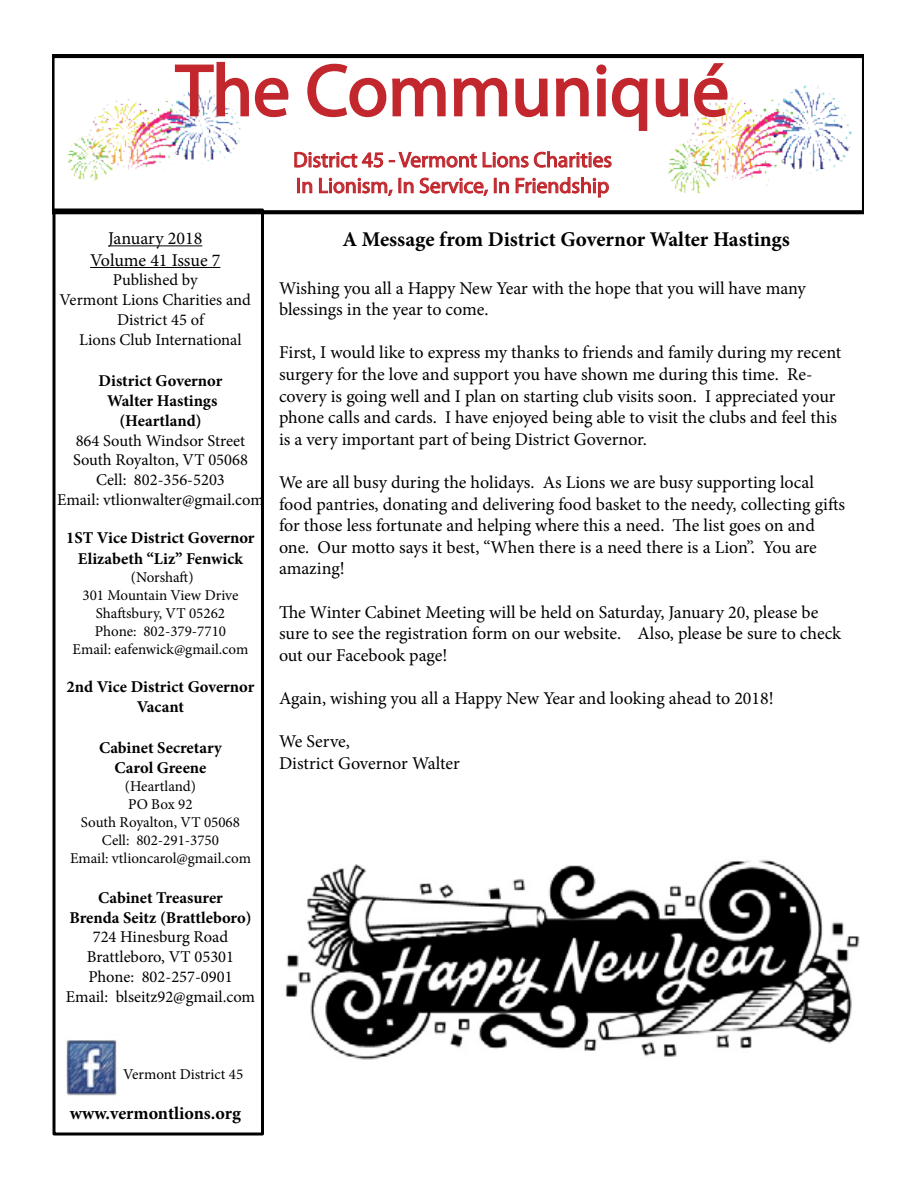
<style>
.page{position:relative;width:918px;height:1188px;background:#fff}
.page>*{position:absolute;margin:0;border:0;box-sizing:border-box;transform-origin:0 0}
.t1{font:73.8px "Myriad Pro";color:#c1272d}
.t2{font:21.45px/25.8px "Myriad Pro";color:#c1272d}
.t3{font:700 21px "Minion Pro";color:#000}
.t4{font:18px/21.6px "Minion Pro";letter-spacing:-.005em;color:#000}
.t5{font:700 18px "Minion Pro";color:#000}
.t6{font:16.5px/19.8px "Minion Pro";color:#000;text-align:center}
.t7{font:700 16.5px/19.8px "Minion Pro";color:#000;text-align:center}
.t8{font:15px/18px "Minion Pro";color:#000;text-align:center}
</style>
<div class="page">
<hr style="left:108px;top:245px;width:94px;height:1px;background:#000">
<hr style="left:90px;top:267px;width:130px;height:1px;background:#000">
<div style="left:52px;top:208px;width:212px;height:928px;border:3px solid #000"></div>
<img style="left:66px;top:1040px;width:51px;height:56px">
<img style="left:285px;top:860px;width:575px;height:200px">
<svg style="left:52px;top:54px;width:812px;height:160px"></svg>
<svg style="left:174px;top:61px;width:115px;height:57px"></svg>
<svg style="left:306px;top:63px;width:141px;height:55px"></svg>
<svg style="left:453px;top:77px;width:55px;height:40px"></svg>
<svg style="left:514px;top:78px;width:35px;height:40px"></svg>
<svg style="left:555px;top:63px;width:94px;height:69px"></svg>
<svg style="left:655px;top:61px;width:74px;height:57px"></svg>
<svg style="left:294px;top:146px;width:318px;height:69px"></svg>
<h1 class="t1" style="left:176px;top:45px;width:555px">The Communiqué</h1>
<p class="t2" style="left:293px;top:147px;width:320px">District 45 - Vermont Lions Charities<br>In Lionism, In Service, In Friendship</p>
<p class="t4" style="left:90px;top:228px;width:132px;text-align:center">January 2018<br>Volume 41 Issue 7</p>
<p class="t6" style="left:113px;top:270px;width:86px">Published by</p>
<p class="t6" style="left:60px;top:290px;width:193px">Vermont Lions Charities and</p>
<p class="t6" style="left:117px;top:310px;width:88px">District 45 of</p>
<p class="t6" style="left:79px;top:330px;width:164px">Lions Club International</p>
<p class="t7" style="left:99px;top:371px;width:125px">District Governor<br>Walter Hastings (Heartland)</p>
<p class="t6" style="left:57px;top:431px;width:208px">864 South Windsor Street<br>South Royalton, VT 05068<br>Cell: 802-356-5203<br>Email: vtlionwalter@gmail.com</p>
<p class="t7" style="left:66px;top:527px;width:190px;line-height:21.6px">1ST Vice District Governor<br>Elizabeth “Liz” Fenwick</p>
<p class="t8" style="left:73px;top:569px;width:177px">(Norshaft)<br>301 Mountain View Drive<br>Shaftsbury, VT 05262<br>Phone: 802-379-7710<br>Email: eafenwick@gmail.com</p>
<p class="t7" style="left:67px;top:677px;width:189px">2nd Vice District Governor<br>Vacant</p>
<p class="t7" style="left:99px;top:738px;width:124px">Cabinet Secretary<br>Carol Greene</p>
<p class="t8" style="left:70px;top:778px;width:182px">(Heartland)<br>PO Box 92<br>South Royalton, VT 05068<br>Cell: 802-291-3750<br>Email: vtlioncarol@gmail.com</p>
<p class="t7" style="left:69px;top:888px;width:184px">Cabinet Treasurer<br>Brenda Seitz (Brattleboro)</p>
<p class="t6" style="left:66px;top:927px;width:191px">724 Hinesburg Road<br>Brattleboro, VT 05301<br>Phone: 802-257-0901<br>Email: blseitz92@gmail.com</p>
<p class="t3" style="left:342px;top:225px;width:449px">A Message from District Governor Walter Hastings</p>
<p class="t4" style="left:279px;top:277px;width:528px">Wishing you all a Happy New Year with the hope that you will have many blessings in the year to come.</p>
<p class="t4" style="left:279px;top:342px;width:564px">First, I would like to express my thanks to friends and family during my recent surgery for the love and support you have shown me during this time. Re&shy;covery is going well and I plan on starting club visits soon. I appreciated your phone calls and cards. I have enjoyed being able to visit the clubs and feel this is a very important part of being District Governor.</p>
<p class="t4" style="left:279px;top:472px;width:568px">We are all busy during the holidays. As Lions we are busy supporting local food pantries, donating and delivering food basket to the needy, collecting gifts for those less fortunate and helping where this a need. The list goes on and one. Our motto says it best, “When there is a need there is a Lion”. You are amazing!</p>
<p class="t4" style="left:279px;top:601px;width:564px">The Winter Cabinet Meeting will be held on Saturday, January 20, please be sure to see the registration form on our website. Also, please be sure to check out our Facebook page!</p>
<p class="t4" style="left:279px;top:688px;width:496px">Again, wishing you all a Happy New Year and looking ahead to 2018!</p>
<p class="t4" style="left:279px;top:731px;width:182px">We Serve,<br>District Governor Walter</p>
<p class="t8" style="left:123px;top:1066px;width:122px">Vermont District 45</p>
<p class="t5" style="left:70px;top:1100px;width:173px">www.vermontlions.org</p>
</div>
